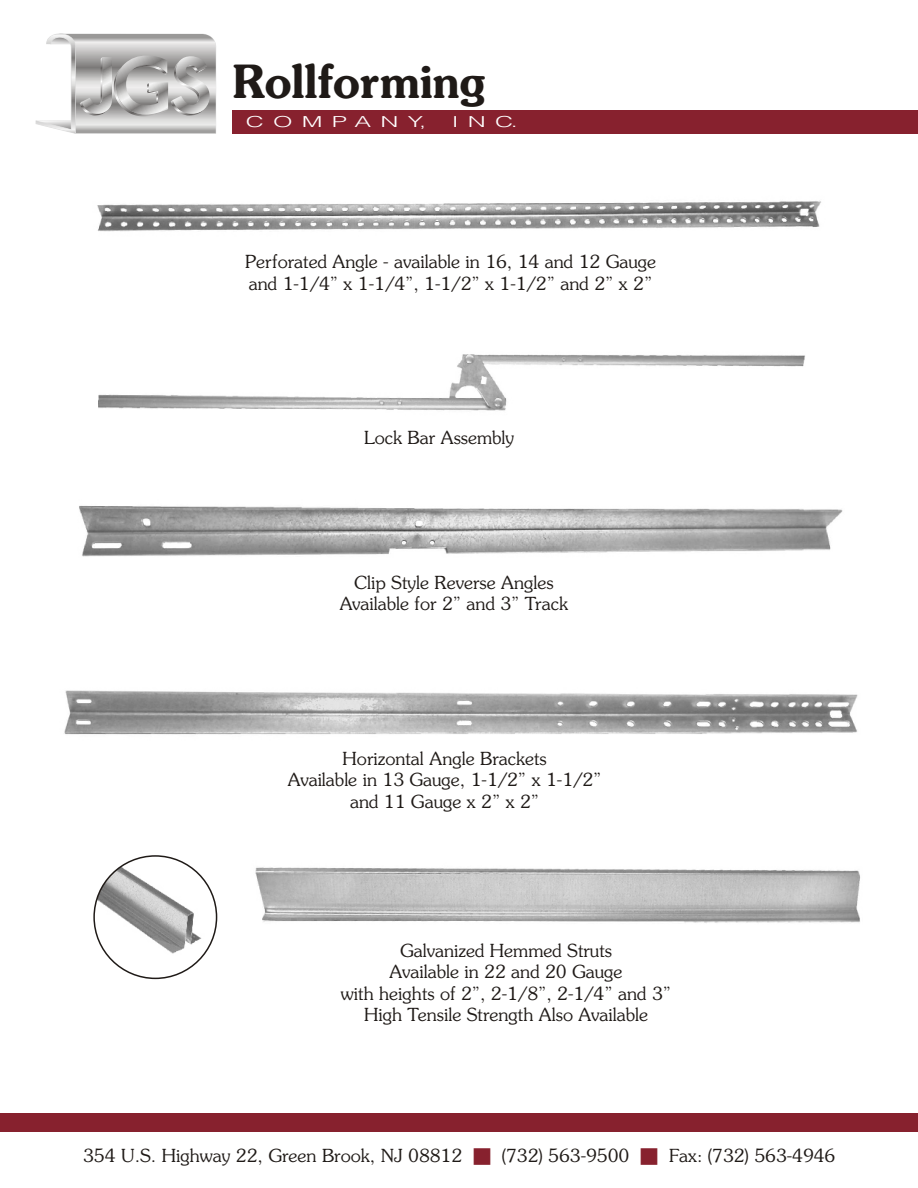
<style>
.page{position:relative;width:918px;height:1188px;background:#fff}
.page>*{position:absolute;margin:0;border:0;box-sizing:border-box;transform-origin:0 0}
.t1{font:700 45.6px "Southern";color:#1f1a17;scale:.95 1}
.t2{font:18px/21.1px "Southern";color:#1f1a17;text-align:center}
.t3{font:18px "Zapf Dingbats BT";color:#87212e}
.t4{font:300 15.15px "Helvetica";letter-spacing:.37em;color:#fff;scale:1.65 1}
.s1{color:#87212e}
</style>
<div class="page">
<div style="left:232px;top:110px;width:686px;height:23px;background:#87212e"></div>
<div style="left:0;top:1113px;width:918px;height:18px;background:#87212e"></div>
<img style="left:97px;top:201px;width:724px;height:31px">
<img style="left:98px;top:354px;width:707px;height:57px">
<img style="left:79px;top:505px;width:764px;height:52px">
<img style="left:64px;top:690px;width:794px;height:45px">
<img style="left:255px;top:867px;width:605px;height:56px">
<img style="left:95px;top:861px;width:110px;height:97px">
<div style="left:93px;top:855px;width:124px;height:124px;border:2px solid #1f1a17;border-radius:50%"></div>
<svg style="left:36px;top:33px;width:180px;height:101px"></svg>
<h1 class="t1" style="left:233px;top:65px;width:268px">Rollforming</h1>
<p class="t4" style="left:246px;top:115px;width:111px">COMPANY,</p>
<p class="t4" style="left:452px;top:115px;width:42px">INC.</p>
<p class="t2" style="left:245px;top:252px;width:412px;text-align:left">Perforated Angle - available in 16, 14 and 12 Gauge and 1-1/4” x 1-1/4”, 1-1/2” x 1-1/2” and 2” x 2”</p>
<p class="t2" style="left:364px;top:428px;width:152px">Lock Bar Assembly</p>
<p class="t2" style="left:340px;top:573px;width:230px">Clip Style Reverse Angles<br>Available for 2” and 3” Track</p>
<p class="t2" style="left:288px;top:749px;width:315px">Horizontal Angle Brackets<br>Available in 13 Gauge, 1-1/2” x 1-1/2” and 11 Gauge x 2” x 2”</p>
<p class="t2" style="left:341px;top:941px;width:332px">Galvanized Hemmed Struts<br>Available in 22 and 20 Gauge<br>with heights of 2”, 2-1/8”, 2-1/4” and 3”<br>High Tensile Strength Also Available</p>
<p class="t2" style="left:83px;top:1146px;width:409px">354 U.S. Highway 22, Green Brook, NJ 08812 <span class="s1">■</span></p>
<p class="t3" style="left:640px;top:1148px;width:19px">■</p>
<p class="t2" style="left:502px;top:1146px;width:129px">(732) 563-9500</p>
<p class="t2" style="left:669px;top:1146px;width:168px">Fax: (732) 563-4946</p>
</div>
